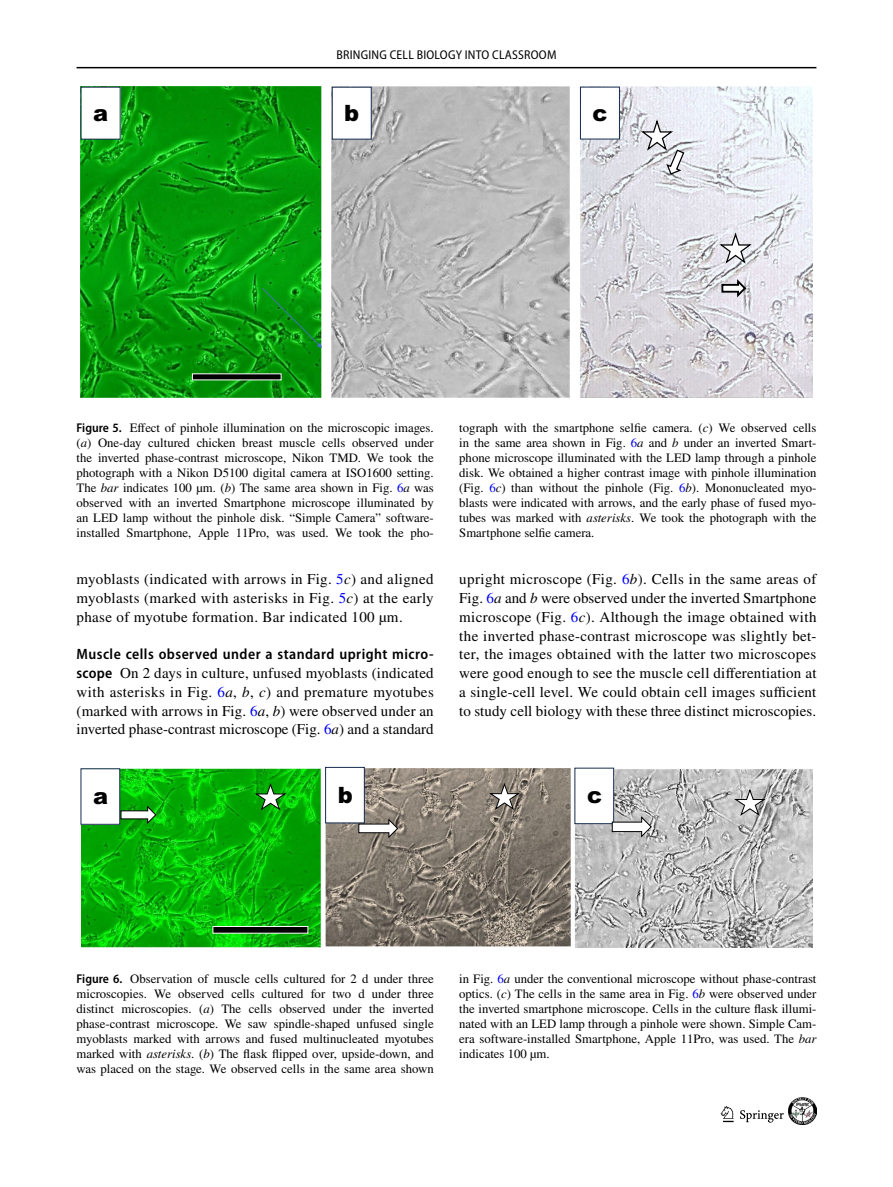
<style>
.page{position:relative;width:893px;height:1187px;background:#fff}
.page>*{position:absolute;margin:0;border:0;box-sizing:border-box;transform-origin:0 0}
.t1{font:22.5px "Arial Black 5";color:#000}
.t2{font:22.5px "Arial Black 6";color:#000}
.t3{font:15px/18.8px "STIX";letter-spacing:.005em;color:#000;text-align:justify}
.t4{font:600 semi-condensed 15px "Myriad Pro";letter-spacing:.03em;color:#000}
.t5{font:12.75px/15px "STIX";color:#000;text-align:justify}
.t6{font:12.75px "Myriad Pro Semi Cn 3";letter-spacing:.02em;color:#000}
.s1{font-family:"Myriad Pro";font-weight:600;font-stretch:semi-condensed}
.s2{font-style:italic}
.s3{color:#00f}
</style>
<div class="page">
<hr style="left:77px;top:67px;width:739px;height:1px;background:#000">
<svg style="left:721px;top:1106px;width:13px;height:15px"></svg>
<svg style="left:740px;top:1110px;width:44px;height:12px"></svg>
<img style="left:789px;top:1097px;width:27px;height:27px">
<img style="left:81px;top:87px;width:731px;height:310px">
<div style="left:81px;top:87px;width:39px;height:52px;background:#fff"></div>
<div style="left:332px;top:87px;width:40px;height:52px;background:#fff;border:1px solid #172c51"></div>
<div style="left:580px;top:87px;width:40px;height:52px;background:#fff;border:1px solid #172c51"></div>
<svg style="left:262px;top:288px;width:60px;height:60px;background:#0c9813"></svg>
<svg style="left:720px;top:277px;width:28px;height:22px"></svg>
<svg style="left:641px;top:117px;width:44px;height:58px"></svg>
<svg style="left:192px;top:373px;width:90px;height:7px"></svg>
<svg style="left:719px;top:230px;width:35px;height:35px"></svg>
<img style="left:81px;top:768px;width:731px;height:179px">
<div style="left:81px;top:768px;width:39px;height:56px;background:#fff"></div>
<div style="left:81px;top:768px;width:39px;height:56px;border:1px solid #172c51"></div>
<div style="left:326px;top:767px;width:38px;height:55px;background:#fff"></div>
<div style="left:325px;top:767px;width:40px;height:56px;border:1px solid #172c51"></div>
<div style="left:575px;top:768px;width:39px;height:55px;background:#fff"></div>
<div style="left:574px;top:767px;width:40px;height:57px;border:1px solid #172c51"></div>
<svg style="left:255px;top:782px;width:33px;height:29px"></svg>
<div style="left:212px;top:925px;width:96px;height:8px;background:#000;border:1px solid #fff"></div>
<svg style="left:120px;top:804px;width:37px;height:21px"></svg>
<svg style="left:358px;top:817px;width:41px;height:22px"></svg>
<svg style="left:611px;top:815px;width:41px;height:23px"></svg>
<svg style="left:489px;top:781px;width:32px;height:29px"></svg>
<svg style="left:735px;top:787px;width:32px;height:29px"></svg>
<p class="t6" style="left:336px;top:48px;width:222px">BRINGING CELL BIOLOGY INTO CLASSROOM</p>
<h1 class="t1" style="left:93px;top:96px;width:17px">a</h1>
<h1 class="t1" style="left:344px;top:96px;width:17px">b</h1>
<h1 class="t1" style="left:592px;top:96px;width:17px">c</h1>
<p class="t5" style="left:77px;top:421px;width:359px"><span class="s1">Figure 5.</span> Effect of pinhole illumination on the microscopic images. (<span class="s2">a</span>) One-day cultured chicken breast muscle cells observed under the inverted phase-contrast microscope, Nikon TMD. We took the photograph with a Nikon D5100 digital camera at ISO1600 setting.<br>The <span class="s2">bar</span> indicates 100 µm. (<span class="s2">b</span>) The same area shown in Fig. <span class="s3">6</span><span class="s2">a</span> was observed with an inverted Smartphone microscope illuminated by an LED lamp without the pinhole disk. “Simple Camera” software&shy;installed Smartphone, Apple 11Pro, was used. We took the pho-</p>
<p class="t5" style="left:459px;top:421px;width:359px">tograph with the smartphone selfie camera. (<span class="s2">c</span>) We observed cells in the same area shown in Fig. <span class="s3">6</span><span class="s2">a</span> and <span class="s2">b</span> under an inverted Smart&shy;phone microscope illuminated with the LED lamp through a pinhole disk. We obtained a higher contrast image with pinhole illumination (Fig. <span class="s3">6</span><span class="s2">c</span>) than without the pinhole (Fig. <span class="s3">6</span><span class="s2">b</span>). Mononucleated myo&shy;blasts were indicated with arrows, and the early phase of fused myo&shy;tubes was marked with <span class="s2">asterisks</span>. We took the photograph with the Smartphone selfie camera.</p>
<p class="t3" style="left:77px;top:571px;width:359px">myoblasts (indicated with arrows in Fig. <span class="s3">5</span><span class="s2">c</span>) and aligned myoblasts (marked with asterisks in Fig. <span class="s3">5</span><span class="s2">c</span>) at the early phase of myotube formation. Bar indicated 100 µm.</p>
<p class="t4" style="left:77px;top:646px;width:359px">Muscle cells observed under a standard upright micro‑</p>
<p class="t3" style="left:77px;top:664px;width:359px"><span class="s1">scope</span> On 2 days in culture, unfused myoblasts (indicated with asterisks in Fig. <span class="s3">6</span><span class="s2">a</span>, <span class="s2">b</span>, <span class="s2">c</span>) and premature myotubes (marked with arrows in Fig. <span class="s3">6</span><span class="s2">a</span>, <span class="s2">b</span>) were observed under an inverted phase-contrast microscope (Fig. <span class="s3">6</span><span class="s2">a</span>) and a standard</p>
<p class="t3" style="left:459px;top:571px;width:359px">upright microscope (Fig. <span class="s3">6</span><span class="s2">b</span>). Cells in the same areas of Fig. <span class="s3">6</span><span class="s2">a</span> and <span class="s2">b</span> were observed under the inverted Smartphone microscope (Fig. <span class="s3">6</span><span class="s2">c</span>). Although the image obtained with the inverted phase-contrast microscope was slightly bet&shy;ter, the images obtained with the latter two microscopes were good enough to see the muscle cell differentiation at a single-cell level. We could obtain cell images sufficient to study cell biology with these three distinct microscopies.</p>
<h1 class="t2" style="left:93px;top:779px;width:17px">a</h1>
<h1 class="t2" style="left:338px;top:778px;width:17px">b</h1>
<h1 class="t2" style="left:587px;top:778px;width:17px">c</h1>
<p class="t5" style="left:77px;top:971px;width:359px"><span class="s1">Figure 6.</span> Observation of muscle cells cultured for 2 d under three microscopies. We observed cells cultured for two d under three distinct microscopies. (<span class="s2">a</span>) The cells observed under the inverted phase-contrast microscope. We saw spindle-shaped unfused single myoblasts marked with arrows and fused multinucleated myotubes marked with <span class="s2">asterisks</span>. (<span class="s2">b</span>) The flask flipped over, upside-down, and was placed on the stage. We observed cells in the same area shown</p>
<p class="t5" style="left:459px;top:971px;width:359px">in Fig. <span class="s3">6</span><span class="s2">a</span> under the conventional microscope without phase-contrast optics. (<span class="s2">c</span>) The cells in the same area in Fig. <span class="s3">6</span><span class="s2">b</span> were observed under the inverted smartphone microscope. Cells in the culture flask illumi&shy;nated with an LED lamp through a pinhole were shown. Simple Cam&shy;era software-installed Smartphone, Apple 11Pro, was used. The <span class="s2">bar </span>indicates 100 µm.</p>
</div>
